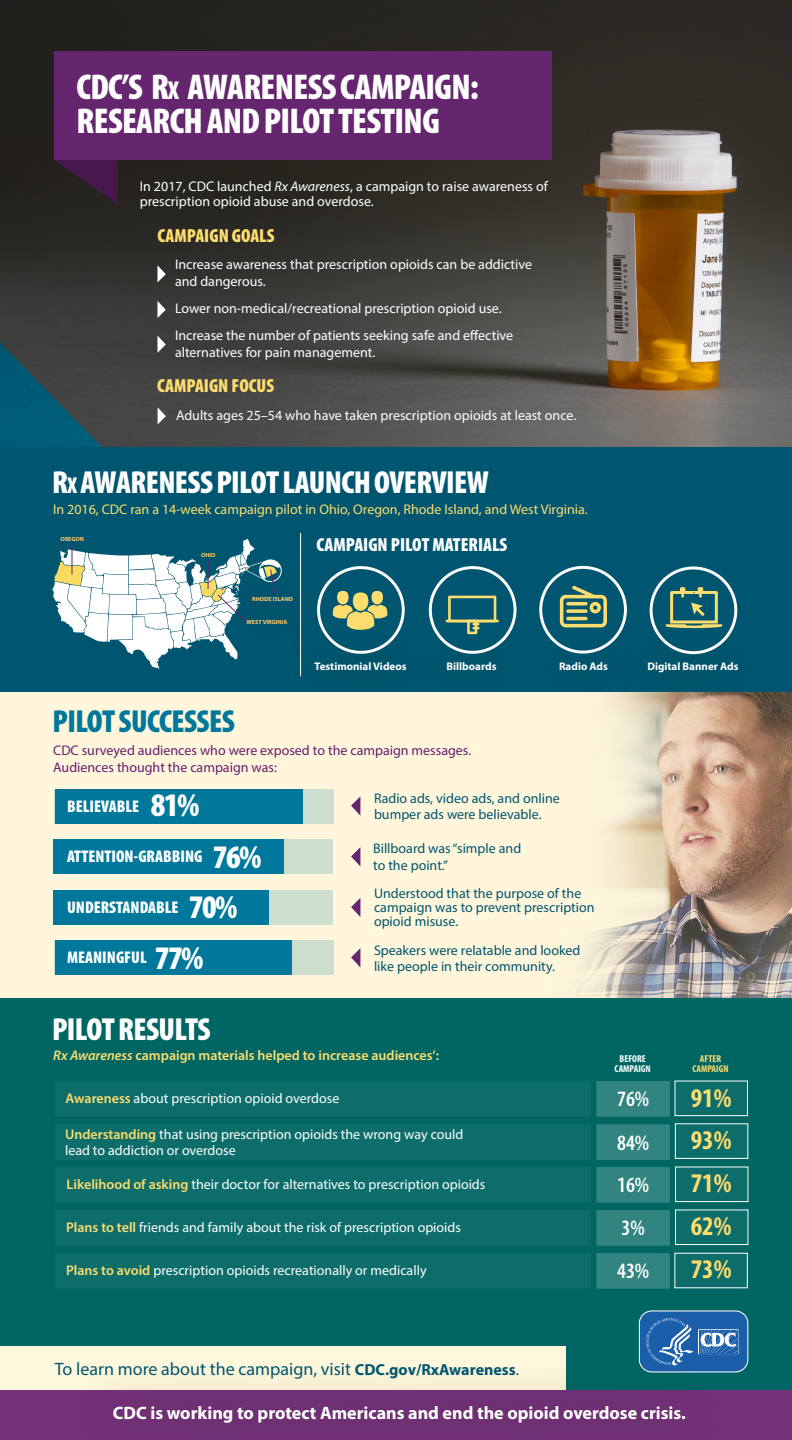
<style>
.page{position:relative;width:792px;height:1440px;background:#fff}
.page>*{position:absolute;margin:0;border:0;box-sizing:border-box;transform-origin:0 0}
.t1{font:900 condensed 36px/34px "Myriad Pro";letter-spacing:-.02em;color:#fff}
.t2{font:900 condensed 32px "Myriad Pro";letter-spacing:-.02em;color:#fff}
.t3{font:900 condensed 32px "Myriad Pro";letter-spacing:-.02em;color:#00789c}
.t4{font:700 condensed 27px "Myriad Pro";color:#fedd6f}
.t5{font:600 condensed 22px "Myriad Pro";color:#fff}
.t6{font:900 condensed 19px "Myriad Pro";color:#fedd6f}
.t7{font:900 condensed 19px "Myriad Pro";color:#fff}
.t8{font:700 18px "Myriad Pro";color:#fff}
.t9{font:18px "Myriad Pro";color:#005670}
.t10{font:900 condensed 17px "Myriad Pro";color:#fff}
.t11{font:14px/17px "Myriad Pro";color:#fff}
.t12{font:14px/16.5px "Myriad Pro";color:#005670}
.t13{font:14px "Myriad Pro";color:#691e6e}
.t14{font:14px "Myriad Pro";color:#fedd6f}
.t15{font:600 14px "Myriad Pro";color:#fedd6f}
.t16{font:700 11px "Myriad Pro";color:#fff}
.t17{font:700 condensed 10px/9.5px "Myriad Pro";color:#fff;text-align:center}
.t18{font:700 condensed 10px/9.5px "Myriad Pro";color:#fedd6f;text-align:center}
.t19{font:700 6px "Myriad Pro";color:#fc6}
.s1{font-size:26px}
.s2{font-style:italic}
.s3{font-size:23px}
.s4{font-size:33px}
.s5{font-weight:600;color:#fedd6f}
.s6{font-weight:700;font-size:16px}
.s7{font-size:16px}
</style>
<div class="page">
<div style="left:0;top:446px;width:792px;height:247px;background:#005670"></div>
<div style="left:0;top:996px;width:792px;height:394px;background:#006663"></div>
<img style="left:0;top:0;width:792px;height:446px">
<svg style="left:0;top:324px;width:108px;height:123px;background:#264b55"></svg>
<div style="left:54px;top:51px;width:498px;height:109px;background:#66266f"></div>
<svg style="left:54px;top:160px;width:64px;height:44px;background:#361d36"></svg>
<div style="left:277px;top:619px;width:167px;height:96px;background:#2a2723;opacity:.85"></div>
<div style="left:217px;top:553px;width:111px;height:92px;background:#2a2723;opacity:.85"></div>
<div style="left:211px;top:575px;width:111px;height:93px;background:#00556f"></div>
<div style="left:407px;top:619px;width:127px;height:96px;background:#00556e"></div>
<svg style="left:157px;top:265px;width:9px;height:18px"></svg>
<svg style="left:157px;top:301px;width:9px;height:17px"></svg>
<svg style="left:158px;top:407px;width:8px;height:17px"></svg>
<svg style="left:157px;top:336px;width:9px;height:17px"></svg>
<svg style="left:52px;top:544px;width:229px;height:125px"></svg>
<img style="left:0;top:693px;width:792px;height:304px">
<div style="left:54px;top:789px;width:280px;height:34px;background:#cdddce"></div>
<div style="left:54px;top:941px;width:280px;height:34px;background:#cdddce"></div>
<div style="left:53px;top:890px;width:280px;height:35px;background:#cdddce"></div>
<div style="left:53px;top:840px;width:280px;height:34px;background:#cdddce"></div>
<div style="left:55px;top:789px;width:248px;height:34px;background:#00789c"></div>
<div style="left:55px;top:1081px;width:536px;height:36px;background:#0c6d6a"></div>
<div style="left:596px;top:1081px;width:74px;height:36px;background:#328481"></div>
<div style="left:675px;top:1081px;width:73px;height:35px;background:#0c6d6a"></div>
<div style="left:675px;top:1081px;width:73px;height:35px;border:1px solid #fff"></div>
<div style="left:596px;top:1124px;width:74px;height:36px;background:#328481"></div>
<div style="left:675px;top:1124px;width:73px;height:35px;background:#0c6d6a"></div>
<div style="left:596px;top:1167px;width:74px;height:36px;background:#328481"></div>
<div style="left:675px;top:1167px;width:73px;height:35px;background:#0c6d6a"></div>
<div style="left:596px;top:1210px;width:74px;height:36px;background:#328481"></div>
<div style="left:675px;top:1210px;width:73px;height:35px;background:#0c6d6a"></div>
<div style="left:596px;top:1253px;width:74px;height:36px;background:#328481"></div>
<div style="left:675px;top:1253px;width:73px;height:35px;background:#0c6d6a"></div>
<div style="left:55px;top:1125px;width:536px;height:35px;background:#0c6d6a"></div>
<div style="left:55px;top:1167px;width:536px;height:36px;background:#0c6d6a"></div>
<div style="left:55px;top:1210px;width:536px;height:36px;background:#0c6d6a"></div>
<div style="left:55px;top:1253px;width:536px;height:36px;background:#0c6d6a"></div>
<div style="left:55px;top:941px;width:237px;height:34px;background:#00789c"></div>
<div style="left:53px;top:890px;width:216px;height:35px;background:#00789c"></div>
<div style="left:53px;top:840px;width:231px;height:34px;background:#00789c"></div>
<svg style="left:351px;top:796px;width:9px;height:20px"></svg>
<svg style="left:351px;top:847px;width:9px;height:20px"></svg>
<svg style="left:351px;top:898px;width:9px;height:19px"></svg>
<svg style="left:351px;top:948px;width:9px;height:20px"></svg>
<div style="left:317px;top:566px;width:88px;height:88px;border:3px solid #fff;border-radius:50%"></div>
<svg style="left:333px;top:591px;width:54px;height:39px"></svg>
<div style="left:429px;top:566px;width:88px;height:88px;border:3px solid #fff;border-radius:50%"></div>
<hr style="left:446px;top:620px;width:53px;height:2px;background:#fedd6f">
<svg style="left:448px;top:596px;width:48px;height:38px"></svg>
<div style="left:539px;top:566px;width:88px;height:88px;border:3px solid #fff;border-radius:50%"></div>
<svg style="left:560px;top:586px;width:47px;height:41px"></svg>
<div style="left:650px;top:567px;width:87px;height:87px;border:3px solid #fff;border-radius:50%"></div>
<svg style="left:666px;top:587px;width:56px;height:41px"></svg>
<hr style="left:300px;top:533px;width:1px;height:143px;background:#fff">
<div style="left:166px;top:513px;width:84px;height:83px;background:#2a2723;opacity:.85"></div>
<div style="left:25px;top:494px;width:94px;height:89px;background:#2a2723;opacity:.85"></div>
<div style="left:0;top:1346px;width:566px;height:44px;background:#fff7db"></div>
<div style="left:0;top:1390px;width:792px;height:50px;background:#75317a"></div>
<svg style="left:638px;top:1310px;width:111px;height:63px;background:#3d78b4"></svg>
<div style="left:73px;top:1362px;width:650px;height:78px;background:#2a2723;opacity:.85"></div>
<h1 class="t1" style="left:77px;top:69px;width:404px">CDC’S R<span class="s1">X</span> AWARENESS CAMPAIGN:<br>RESEARCH AND PILOT TESTING</h1>
<p class="t11" style="left:140px;top:179px;width:410px;line-height:15px">In 2017, CDC launched <span class="s2">Rx Awareness</span>, a campaign to raise awareness of prescription opioid abuse and overdose.</p>
<h2 class="t6" style="left:158px;top:223px;width:118px">CAMPAIGN GOALS</h2>
<p class="t11" style="left:175px;top:256px;width:359px">Increase awareness that prescription opioids can be addictive and dangerous.</p>
<p class="t11" style="left:175px;top:299px;width:328px">Lower non-medical/recreational prescription opioid use.</p>
<p class="t11" style="left:175px;top:327px;width:340px">Increase the number of patients seeking safe and effective alternatives for pain management.</p>
<h2 class="t6" style="left:157px;top:374px;width:118px">CAMPAIGN FOCUS</h2>
<p class="t11" style="left:176px;top:406px;width:402px">Adults ages 25–54 who have taken prescription opioids at least once.</p>
<h2 class="t2" style="left:52px;top:462px;width:438px">R<span class="s3">X</span> AWARENESS PILOT LAUNCH OVERVIEW</h2>
<p class="t14" style="left:53px;top:501px;width:536px">In 2016, CDC ran a 14-week campaign pilot in Ohio, Oregon, Rhode Island, and West Virginia.</p>
<p class="t19" style="left:60px;top:535px;width:25px">OREGON</p>
<h3 class="t7" style="left:317px;top:533px;width:192px">CAMPAIGN PILOT MATERIALS</h3>
<p class="t19" style="left:201px;top:551px;width:16px">OHIO</p>
<p class="t19" style="left:252px;top:595px;width:42px">RHODE ISLAND</p>
<p class="t19" style="left:247px;top:618px;width:42px">WEST VIRGINIA</p>
<p class="t16" style="left:315px;top:659px;width:93px">Testimonial Videos</p>
<p class="t16" style="left:447px;top:659px;width:51px">Billboards</p>
<p class="t16" style="left:559px;top:659px;width:50px">Radio Ads</p>
<p class="t16" style="left:647px;top:659px;width:93px">Digital Banner Ads</p>
<h2 class="t3" style="left:53px;top:701px;width:184px">PILOT SUCCESSES</h2>
<p class="t13" style="left:53px;top:742px;width:420px">CDC surveyed audiences who were exposed to the campaign messages.</p>
<p class="t13" style="left:53px;top:759px;width:225px">Audiences thought the campaign was:</p>
<p class="t10" style="left:67px;top:795px;width:134px">BELIEVABLE <span class="s4">81%</span></p>
<p class="t10" style="left:67px;top:846px;width:196px">ATTENTION-GRABBING <span class="s4">76%</span></p>
<p class="t10" style="left:67px;top:896px;width:172px">UNDERSTANDABLE <span class="s4">70%</span></p>
<p class="t10" style="left:67px;top:947px;width:138px">MEANINGFUL <span class="s4">77%</span></p>
<p class="t12" style="left:374px;top:789px;width:187px">Radio ads, video ads, and online bumper ads were believable.</p>
<p class="t12" style="left:373px;top:840px;width:150px">Billboard was “simple and to the point.”</p>
<p class="t12" style="left:374px;top:886px;width:222px;line-height:14px">Understood that the purpose of the campaign was to prevent prescription opioid misuse.</p>
<p class="t12" style="left:374px;top:942px;width:208px">Speakers were relatable and looked like people in their community.</p>
<h2 class="t2" style="left:52px;top:1009px;width:160px">PILOT RESULTS</h2>
<p class="t15" style="left:53px;top:1047px;width:387px"><span class="s2">Rx Awareness</span> campaign materials helped to increase audiences’:</p>
<p class="t11" style="left:66px;top:1089px;width:275px"><span class="s5">Awareness</span> about prescription opioid overdose</p>
<p class="t11" style="left:65px;top:1126px;width:400px;line-height:15.5px"><span class="s5">Understanding</span> that using prescription opioids the wrong way could lead to addiction or overdose</p>
<p class="t11" style="left:67px;top:1176px;width:420px"><span class="s5">Likelihood of asking</span> their doctor for alternatives to prescription opioids</p>
<p class="t11" style="left:66px;top:1219px;width:396px"><span class="s5">Plans to tell</span> friends and family about the risk of prescription opioids</p>
<p class="t11" style="left:66px;top:1261px;width:362px"><span class="s5">Plans to avoid</span> prescription opioids recreationally or medically</p>
<p class="t17" style="left:615px;top:1054px;width:38px">BEFORE<br>CAMPAIGN</p>
<p class="t18" style="left:692px;top:1054px;width:38px">AFTER<br>CAMPAIGN</p>
<p class="t5" style="left:617px;top:1086px;width:34px">76%</p>
<p class="t4" style="left:691px;top:1083px;width:42px">91%</p>
<p class="t5" style="left:617px;top:1129px;width:34px">84%</p>
<p class="t4" style="left:691px;top:1126px;width:42px">93%</p>
<p class="t5" style="left:617px;top:1172px;width:34px">16%</p>
<p class="t4" style="left:691px;top:1168px;width:42px">71%</p>
<p class="t5" style="left:622px;top:1215px;width:25px">3%</p>
<p class="t4" style="left:691px;top:1211px;width:42px">62%</p>
<p class="t5" style="left:617px;top:1258px;width:34px">43%</p>
<p class="t4" style="left:691px;top:1254px;width:42px">73%</p>
<p class="t9" style="left:55px;top:1358px;width:466px">To learn more about the campaign, visit <span class="s6">CDC.gov/RxAwareness</span><span class="s7">.</span></p>
<p class="t8" style="left:113px;top:1401px;width:574px">CDC is working to protect Americans and end the opioid overdose crisis.</p>
</div>
